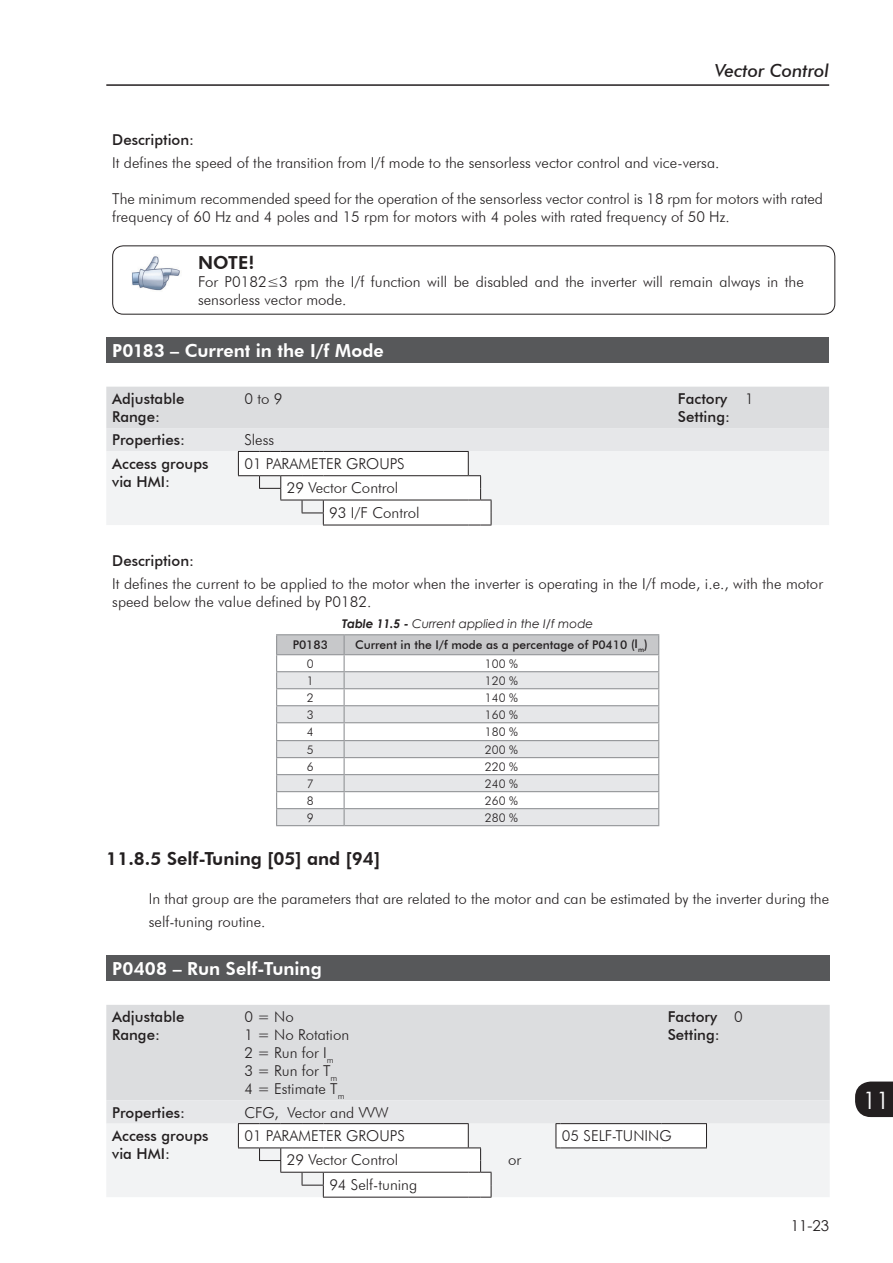
<style>
.page{position:relative;width:893px;height:1263px;background:#fff}
.page>*{position:absolute;margin:0;border:0;box-sizing:border-box;transform-origin:0 0}
.t1{font:24px "Century Gothic";color:#fff}
.t2{font:800 18px "Futura BT";color:#231f20}
._100_a_199_copy{font:800 18px "Futura BT";color:#fff}
._400_a_499_copy{font:800 18px "Futura BT";color:#fff}
.t3{font:italic 500 18px "Futura BT";color:#231f20}
.Parametros{font:300 15px/18px "Futura BT";color:#231f20}
.Parametros-2{font:500 15px/18px "Futura BT";color:#231f20}
.Texto{font:300 15px/22.5px "Futura BT";color:#231f20}
.t4{font:15px "Century Gothic";color:#231f20}
.Tabelas{font:300 12px "Futura BT";color:#231f20}
.Tabelas-2{font:500 12px "Futura BT";color:#231f20}
.t5{font:italic 12px "Century Gothic";color:#231f20}
.s1{font-weight:700}
</style>
<div class="page">
<hr style="left:106px;top:84px;width:723px;height:2px;background:#231f20">
<svg style="left:855px;top:1081px;width:38px;height:36px"></svg>
<img style="left:132px;top:256px;width:48px;height:35px">
<div style="left:112px;top:245px;width:723px;height:70px;border:1px solid #231f20;border-radius:11px"></div>
<div style="left:106px;top:337px;width:723px;height:26px;background:#57585a"></div>
<svg style="left:106px;top:387px;width:723px;height:139px"></svg>
<hr style="left:323px;top:475px;width:145px;height:1px;background:#231f20">
<hr style="left:276px;top:634px;width:68px;height:1px;background:#939598">
<hr style="left:344px;top:634px;width:315px;height:1px;background:#939598">
<svg style="left:276px;top:635px;width:383px;height:190px"></svg>
<hr style="left:276px;top:825px;width:68px;height:1px;background:#939598">
<hr style="left:344px;top:825px;width:315px;height:1px;background:#939598">
<div style="left:106px;top:955px;width:724px;height:26px;background:#57585a"></div>
<div style="left:106px;top:1005px;width:724px;height:95px;background:#dcdddf"></div>
<svg style="left:106px;top:1100px;width:724px;height:98px"></svg>
<hr style="left:323px;top:1147px;width:145px;height:1px;background:#231f20">
<p class="t3" style="left:715px;top:60px;width:116px">Vector Control</p>
<p class="Parametros-2" style="left:112px;top:131px;width:83px">Description:</p>
<p class="Parametros" style="left:112px;top:154px;width:609px">It defines the speed of the transition from I/f mode to the sensorless vector control and vice-versa.</p>
<p class="Parametros" style="left:112px;top:190px;width:712px">The minimum recommended speed for the operation of the sensorless vector control is 18 rpm for motors with rated frequency of 60 Hz and 4 poles and 15 rpm for motors with 4 poles with rated frequency of 50 Hz.</p>
<p class="t2" style="left:198px;top:252px;width:58px">NOTE!</p>
<p class="Parametros" style="left:198px;top:273px;width:607px">For P0182≤3 rpm the I/f function will be disabled and the inverter will remain always in the sensorless vector mode.</p>
<p class="_100_a_199_copy" style="left:112px;top:339px;width:273px">P0183 – Current in the I/f Mode</p>
<p class="Parametros-2" style="left:112px;top:390px;width:74px">Adjustable</p>
<p class="Parametros-2" style="left:112px;top:408px;width:49px">Range:</p>
<p class="Parametros" style="left:244px;top:390px;width:40px">0 to 9</p>
<p class="Parametros-2" style="left:678px;top:390px;width:54px">Factory<br>Setting:</p>
<p class="Parametros" style="left:745px;top:390px;width:10px">1</p>
<p class="Parametros-2" style="left:112px;top:431px;width:74px">Properties:</p>
<p class="Parametros" style="left:244px;top:431px;width:31px">Sless</p>
<p class="Parametros-2" style="left:112px;top:454px;width:98px">Access groups</p>
<p class="Parametros-2" style="left:112px;top:472px;width:59px">via HMI:</p>
<p class="Parametros" style="left:244px;top:454px;width:162px">01 PARAMETER GROUPS</p>
<p class="Parametros" style="left:287px;top:479px;width:113px">29 Vector Control</p>
<p class="Parametros" style="left:329px;top:504px;width:92px">93 I/F Control</p>
<p class="Parametros-2" style="left:112px;top:551px;width:83px">Description:</p>
<p class="Parametros" style="left:112px;top:575px;width:712px">It defines the current to be applied to the motor when the inverter is operating in the I/f mode, i.e., with the motor speed below the value defined by P0182.</p>
<p class="t5" style="left:342px;top:615px;width:253px"><span class="s1">Table 11.5 -</span> Current applied in the I/f mode</p>
<p class="Tabelas-2" style="left:293px;top:638px;width:37px">P0183</p>
<p class="Tabelas-2" style="left:355px;top:638px;width:294px">Current in the I/f mode as a percentage of P0410 (I<sub>m</sub>)</p>
<p class="Tabelas" style="left:307px;top:656px;width:8px">0</p>
<p class="Tabelas" style="left:485px;top:656px;width:34px">100 %</p>
<p class="Tabelas" style="left:307px;top:673px;width:8px">1</p>
<p class="Tabelas" style="left:485px;top:673px;width:34px">120 %</p>
<p class="Tabelas" style="left:307px;top:690px;width:8px">2</p>
<p class="Tabelas" style="left:485px;top:690px;width:34px">140 %</p>
<p class="Tabelas" style="left:307px;top:707px;width:8px">3</p>
<p class="Tabelas" style="left:485px;top:707px;width:34px">160 %</p>
<p class="Tabelas" style="left:307px;top:725px;width:8px">4</p>
<p class="Tabelas" style="left:485px;top:725px;width:34px">180 %</p>
<p class="Tabelas" style="left:307px;top:742px;width:8px">5</p>
<p class="Tabelas" style="left:485px;top:742px;width:34px">200 %</p>
<p class="Tabelas" style="left:307px;top:759px;width:8px">6</p>
<p class="Tabelas" style="left:485px;top:759px;width:34px">220 %</p>
<p class="Tabelas" style="left:307px;top:776px;width:8px">7</p>
<p class="Tabelas" style="left:485px;top:776px;width:34px">240 %</p>
<p class="Tabelas" style="left:307px;top:793px;width:8px">8</p>
<p class="Tabelas" style="left:485px;top:793px;width:34px">260 %</p>
<p class="Tabelas" style="left:307px;top:810px;width:8px">9</p>
<p class="Tabelas" style="left:485px;top:810px;width:34px">280 %</p>
<p class="t2" style="left:106px;top:848px;width:275px">11.8.5 Self-Tuning [05] and [94]</p>
<p class="Texto" style="left:149px;top:887px;width:682px">In that group are the parameters that are related to the motor and can be estimated by the inverter during the self-tuning routine.</p>
<p class="_400_a_499_copy" style="left:112px;top:957px;width:211px">P0408 – Run Self-Tuning</p>
<p class="Parametros-2" style="left:112px;top:1008px;width:74px">Adjustable</p>
<p class="Parametros-2" style="left:112px;top:1026px;width:49px">Range:</p>
<p class="Parametros" style="left:244px;top:1008px;width:51px">0 = No</p>
<p class="Parametros" style="left:244px;top:1026px;width:106px">1 = No Rotation</p>
<p class="Parametros" style="left:244px;top:1044px;width:91px">2 = Run for I<sub>m</sub></p>
<p class="Parametros" style="left:244px;top:1062px;width:95px">3 = Run for T<sub>m</sub></p>
<p class="Parametros" style="left:244px;top:1080px;width:102px">4 = Estimate T<sub>m</sub></p>
<p class="Parametros-2" style="left:668px;top:1008px;width:54px">Factory<br>Setting:</p>
<p class="Parametros" style="left:734px;top:1008px;width:10px">0</p>
<p class="Parametros-2" style="left:112px;top:1103px;width:74px">Properties:</p>
<p class="Parametros" style="left:244px;top:1103px;width:146px">CFG, Vector and VVW</p>
<p class="Parametros-2" style="left:112px;top:1126px;width:98px">Access groups</p>
<p class="Parametros-2" style="left:112px;top:1144px;width:59px">via HMI:</p>
<p class="Parametros" style="left:244px;top:1126px;width:162px">01 PARAMETER GROUPS</p>
<p class="Parametros" style="left:562px;top:1126px;width:111px">05 SELF-TUNING</p>
<p class="Parametros" style="left:287px;top:1151px;width:113px">29 Vector Control</p>
<p class="Parametros" style="left:508px;top:1151px;width:15px">or</p>
<p class="Parametros" style="left:329px;top:1176px;width:89px">94 Self-tuning</p>
<p class="t4" style="left:791px;top:1215px;width:40px">11-23</p>
<h1 class="t1" style="left:863px;top:1083px;width:28px">11</h1>
</div>
